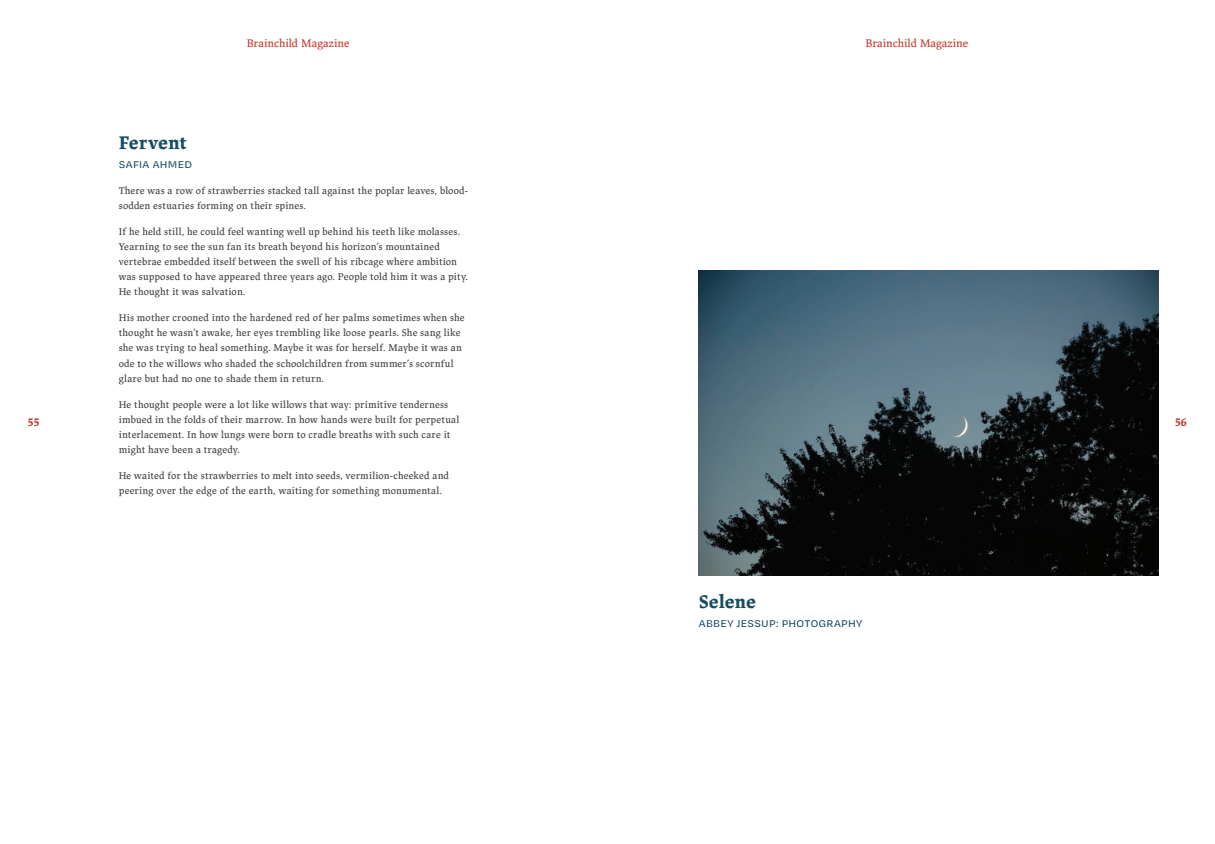
<style>
.page{position:relative;width:1215px;height:844px;background:#fff}
.page>*{position:absolute;margin:0;border:0;box-sizing:border-box;transform-origin:0 0}
.t1{font:700 18.75px "Lapture";letter-spacing:-.01em;color:#154d61}
.t2{font:11.25px "Lapture";color:#c03828}
.t3{font:500 11.25px "Degular Text";letter-spacing:.03em;color:#154d61}
.t4{font:700 11.25px "Lapture";color:#c03828}
.t5{font:10px/15px "Lapture";letter-spacing:.015em;color:#3e3e3f}
</style>
<div class="page">
<img style="left:699px;top:271px;width:460px;height:304px">
<p class="t2" style="left:247px;top:36px;width:104px">Brainchild Magazine</p>
<p class="t2" style="left:866px;top:36px;width:104px">Brainchild Magazine</p>
<h1 class="t1" style="left:119px;top:131px;width:70px">Fervent</h1>
<p class="t3" style="left:119px;top:157px;width:75px">SAFIA AHMED</p>
<p class="t5" style="left:119px;top:183px;width:351px">There was a row of strawberries stacked tall against the poplar leaves, blood&shy;sodden estuaries forming on their spines.</p>
<p class="t5" style="left:119px;top:224px;width:351px">If he held still, he could feel wanting well up behind his teeth like molasses.<br>Yearning to see the sun fan its breath beyond his horizon’s mountained vertebrae embedded itself between the swell of his ribcage where ambition was supposed to have appeared three years ago. People told him it was a pity.<br>He thought it was salvation.</p>
<p class="t5" style="left:119px;top:311px;width:348px">His mother crooned into the hardened red of her palms sometimes when she thought he wasn’t awake, her eyes trembling like loose pearls. She sang like she was trying to heal something. Maybe it was for herself. Maybe it was an ode to the willows who shaded the schoolchildren from summer’s scornful glare but had no one to shade them in return.</p>
<p class="t5" style="left:119px;top:397px;width:342px">He thought people were a lot like willows that way: primitive tenderness imbued in the folds of their marrow. In how hands were built for perpetual interlacement. In how lungs were born to cradle breaths with such care it might have been a tragedy.</p>
<p class="t5" style="left:119px;top:468px;width:332px">He waited for the strawberries to melt into seeds, vermilion-cheeked and peering over the edge of the earth, waiting for something monumental.</p>
<p class="t4" style="left:28px;top:415px;width:13px">55</p>
<p class="t4" style="left:1175px;top:415px;width:13px">56</p>
<h1 class="t1" style="left:699px;top:590px;width:59px">Selene</h1>
<p class="t3" style="left:699px;top:616px;width:165px">ABBEY JESSUP: PHOTOGRAPHY</p>
</div>
